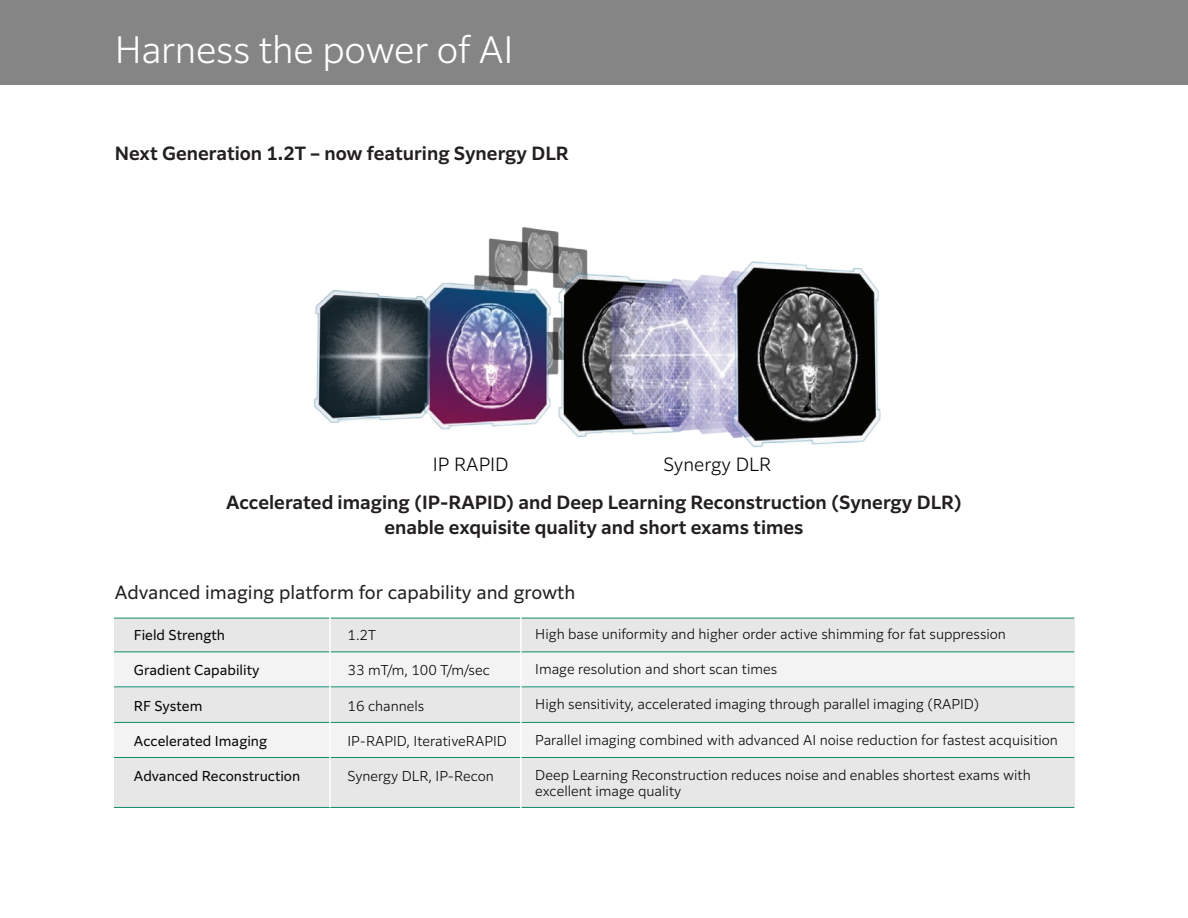
<style>
.page{position:relative;width:1188px;height:918px;background:#fff}
.page>*{position:absolute;margin:0;border:0;box-sizing:border-box;transform-origin:0 0}
.t1{font:300 36px "Clarimo UDPE";letter-spacing:-.01em;color:#fff}
.t2{font:600 18px/25.5px "Clarimo UDPE";color:#231f20;text-align:center}
.t3{font:18px "Clarimo UDPE";color:#231f20}
.t4{font:300 18px "Clarimo UDPE";color:#050504}
.t5{font:300 13.5px/16.2px "Clarimo UDPE";color:#050504}
.t6{font:13.5px "Clarimo UDPE";color:#050504}
</style>
<div class="page">
<div style="left:0;top:0;width:1188px;height:84px;background:#858585"></div>
<div style="left:114px;top:618px;width:960px;height:33px;background:#e6e7e6"></div>
<div style="left:114px;top:652px;width:960px;height:34px;background:#f2f3f2"></div>
<div style="left:114px;top:722px;width:960px;height:35px;background:#f2f3f2"></div>
<div style="left:114px;top:687px;width:960px;height:35px;background:#e6e7e6"></div>
<div style="left:114px;top:757px;width:960px;height:50px;background:#e6e7e6"></div>
<hr style="left:114px;top:618px;width:960px;height:1px;background:#108d6e">
<hr style="left:114px;top:686px;width:960px;height:1px;background:#108d6e">
<hr style="left:114px;top:651px;width:960px;height:1px;background:#108d6e">
<hr style="left:114px;top:722px;width:960px;height:1px;background:#108d6e">
<hr style="left:114px;top:757px;width:960px;height:1px;background:#108d6e">
<hr style="left:114px;top:807px;width:960px;height:1px;background:#108d6e">
<hr style="left:329px;top:617px;width:2px;height:190px;background:#fff">
<hr style="left:520px;top:614px;width:2px;height:197px;background:#fff">
<img style="left:314px;top:227px;width:567px;height:221px">
<h1 class="t1" style="left:115px;top:21px;width:400px">Harness the power of AI</h1>
<h2 class="t2" style="left:115px;top:140px;width:456px">Next Generation 1.2T – now featuring Synergy DLR</h2>
<h2 class="t4" style="left:433px;top:450px;width:77px">IP RAPID</h2>
<h2 class="t4" style="left:663px;top:450px;width:110px">Synergy DLR</h2>
<h2 class="t2" style="left:226px;top:488px;width:737px">Accelerated imaging (IP-RAPID) and Deep Learning Reconstruction (Synergy DLR) enable exquisite quality and short exams times</h2>
<h2 class="t3" style="left:115px;top:578px;width:462px">Advanced imaging platform for capability and growth</h2>
<p class="t6" style="left:134px;top:625px;width:93px">Field Strength</p>
<p class="t5" style="left:348px;top:626px;width:30px">1.2T</p>
<p class="t5" style="left:535px;top:625px;width:472px">High base uniformity and higher order active shimming for fat suppression</p>
<p class="t6" style="left:134px;top:659px;width:127px">Gradient Capability</p>
<p class="t5" style="left:348px;top:661px;width:144px">33 mT/m, 100 T/m/sec</p>
<p class="t5" style="left:535px;top:660px;width:243px">Image resolution and short scan times</p>
<p class="t6" style="left:134px;top:695px;width:70px">RF System</p>
<p class="t5" style="left:348px;top:696px;width:78px">16 channels</p>
<p class="t5" style="left:535px;top:695px;width:445px">High sensitivity, accelerated imaging through parallel imaging (RAPID)</p>
<p class="t6" style="left:134px;top:731px;width:135px">Accelerated Imaging</p>
<p class="t5" style="left:348px;top:732px;width:161px">IP-RAPID, IterativeRAPID</p>
<p class="t5" style="left:535px;top:731px;width:524px">Parallel imaging combined with advanced AI noise reduction for fastest acquisition</p>
<p class="t6" style="left:134px;top:765px;width:168px">Advanced Reconstruction</p>
<p class="t5" style="left:348px;top:767px;width:148px">Synergy DLR, IP-Recon</p>
<p class="t5" style="left:535px;top:766px;width:497px">Deep Learning Reconstruction reduces noise and enables shortest exams with excellent image quality</p>
</div>
